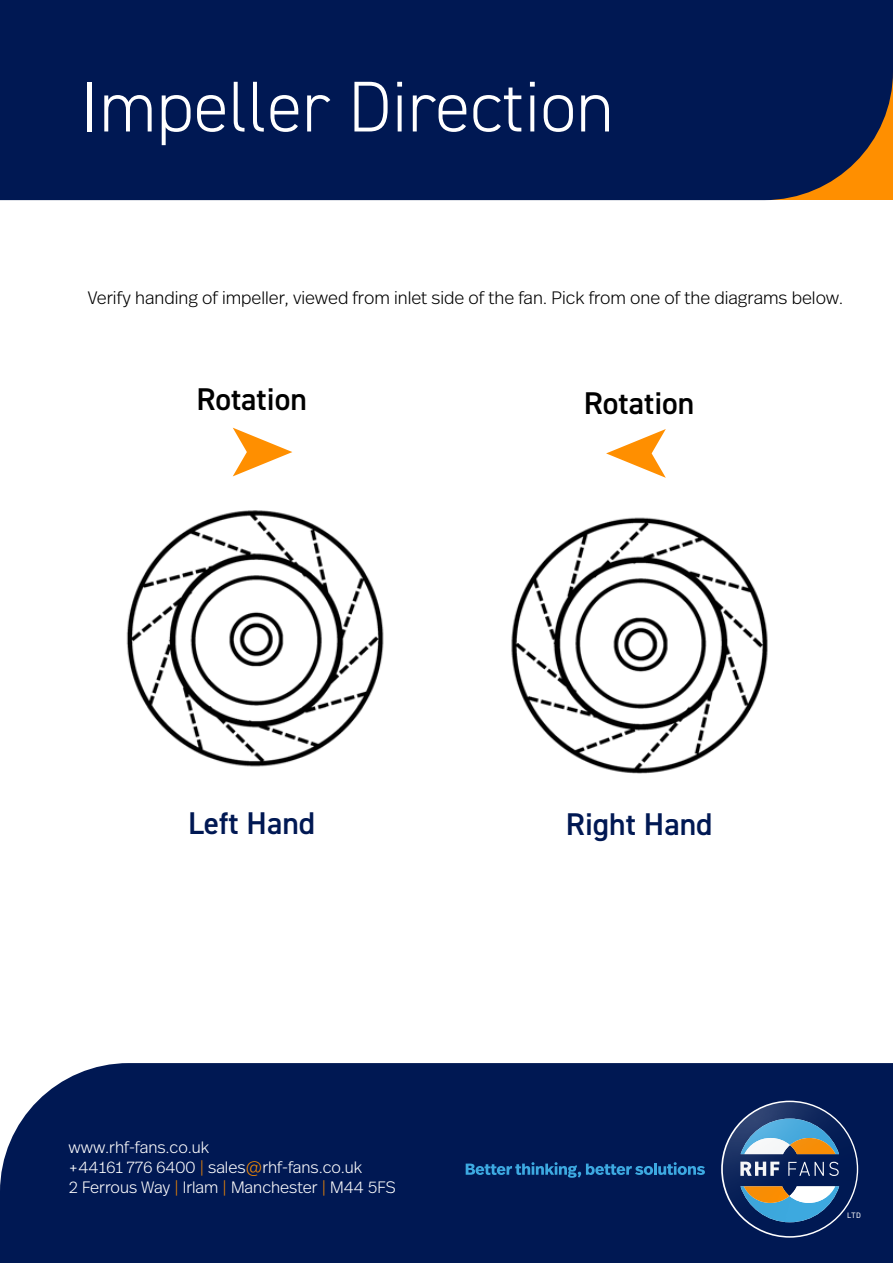
<style>
.page{position:relative;width:893px;height:1263px;background:#fff}
.page>*{position:absolute;margin:0;border:0;box-sizing:border-box;transform-origin:0 0}
.t1{font:300 72px "DIN2014";color:#fff}
.t2{font:600 31.5px "DIN2014";color:#001853}
.t3{font:600 31.5px "DIN2014";color:#000}
.t4{font:300 18px "Real Head Pro";color:#000}
.t5{font:300 16.5px/19.8px "Real Head Pro";color:#fff}
.t6{font:7.95px "DIN2014";color:#fff}
.s1{color:#ff8f00}
</style>
<div class="page">
<img style="left:126px;top:510px;width:258px;height:257px">
<img style="left:511px;top:517px;width:257px;height:257px">
<div style="left:0;top:0;width:893px;height:200px;background:#001853"></div>
<svg style="left:606px;top:429px;width:60px;height:49px"></svg>
<svg style="left:233px;top:428px;width:59px;height:48px"></svg>
<div style="left:0;top:1063px;width:893px;height:200px;background:#001853"></div>
<svg style="left:715px;top:1102px;width:149px;height:141px;background:#344d75"></svg>
<svg style="left:466px;top:1162px;width:239px;height:16px;background:#154b85"></svg>
<h1 class="t1" style="left:81px;top:63px;width:535px">Impeller Direction</h1>
<p class="t4" style="left:88px;top:285px;width:757px">Verify handing of impeller, viewed from inlet side of the fan. Pick from one of the diagrams below.</p>
<h2 class="t3" style="left:196px;top:378px;width:112px">Rotation</h2>
<h2 class="t2" style="left:188px;top:802px;width:129px">Left Hand</h2>
<p class="t5" style="left:69px;top:1136px;width:329px">www.rhf-fans.co.uk<br>+44161 776 6400 <span class="s1">|</span> sales<span class="s1">@</span>rhf-fans.co.uk<br>2 Ferrous Way <span class="s1">|</span> Irlam <span class="s1">|</span> Manchester <span class="s1">|</span> M44 5FS</p>
<h2 class="t3" style="left:584px;top:382px;width:112px">Rotation</h2>
<h2 class="t2" style="left:566px;top:803px;width:148px">Right Hand</h2>
<p class="t6" style="left:847px;top:1210px;width:15px">LTD</p>
</div>
